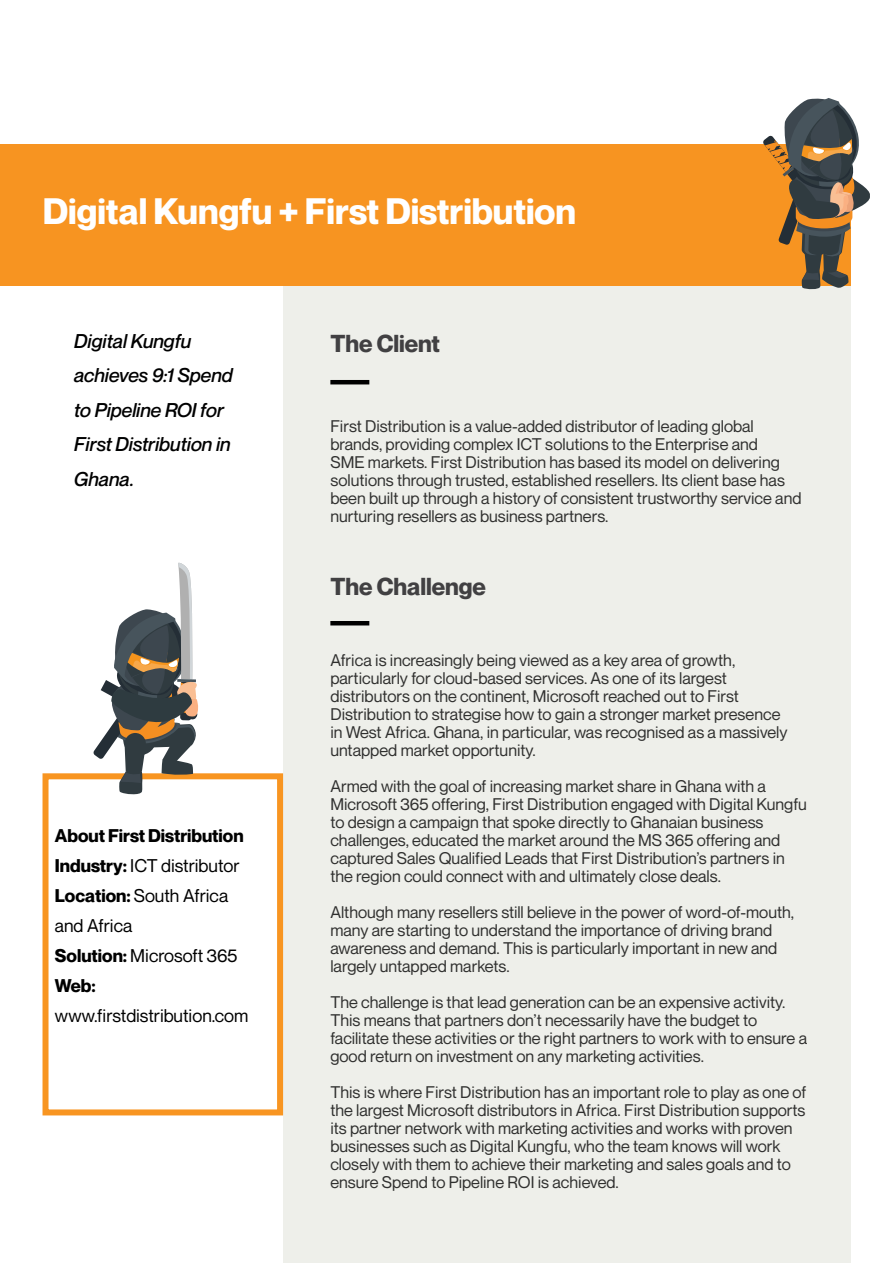
<style>
.page{position:relative;width:893px;height:1263px;background:#fff}
.page>*{position:absolute;margin:0;border:0;box-sizing:border-box;transform-origin:0 0}
.t1{font:700 36px "Neue Montreal";color:#fff}
.t2{font:700 24px "Neue Montreal";color:#414042}
.t3{font:italic 500 19.5px/34.5px "Neue Montreal";color:#000101}
.t4{font:700 18px/30px "Neue Montreal";color:#000}
.t5{font:18px "Neue Montreal";color:#000}
.t6{font:16.5px/18px "Neue Montreal";color:#000}
.s1{font-weight:400}
</style>
<div class="page">
<div style="left:283px;top:285px;width:567px;height:978px;background:#eeefea"></div>
<hr style="left:330px;top:380px;width:39px;height:4px;background:#000">
<hr style="left:330px;top:621px;width:39px;height:4px;background:#000">
<div style="left:43px;top:773px;width:240px;height:342px;background:#fff;border:6px solid #f89521"></div>
<svg style="left:93px;top:562px;width:107px;height:233px"></svg>
<div style="left:0;top:144px;width:850px;height:141px;background:#f79421"></div>
<svg style="left:763px;top:98px;width:107px;height:192px"></svg>
<h1 class="t1" style="left:43px;top:189px;width:535px">Digital Kungfu + First Distribution</h1>
<p class="t3" style="left:74px;top:324px;width:160px">Digital Kungfu achieves 9:1 Spend to Pipeline ROI for<br>First Distribution in<br>Ghana.</p>
<p class="t4" style="left:55px;top:821px;width:190px">About First Distribution<br>Industry: <span class="s1">ICT distributor<br></span>Location: <span class="s1">South Africa and Africa<br></span>Solution: <span class="s1">Microsoft 365<br></span>Web:</p>
<p class="t5" style="left:55px;top:1005px;width:195px">www.firstdistribution.com</p>
<h2 class="t2" style="left:330px;top:329px;width:111px">The Client</h2>
<p class="t6" style="left:330px;top:417px;width:473px">First Distribution is a value-added distributor of leading global brands, providing complex ICT solutions to the Enterprise and<br>SME markets. First Distribution has based its model on delivering solutions through trusted, established resellers. Its client base has been built up through a history of consistent trustworthy service and nurturing resellers as business partners.</p>
<h2 class="t2" style="left:330px;top:572px;width:157px">The Challenge</h2>
<p class="t6" style="left:330px;top:651px;width:459px">Africa is increasingly being viewed as a key area of growth, particularly for cloud-based services. As one of its largest distributors on the continent, Microsoft reached out to First Distribution to strategise how to gain a stronger market presence in West Africa. Ghana, in particular, was recognised as a massively untapped market opportunity.</p>
<p class="t6" style="left:330px;top:777px;width:478px">Armed with the goal of increasing market share in Ghana with a Microsoft 365 offering, First Distribution engaged with Digital Kungfu to design a campaign that spoke directly to Ghanaian business challenges, educated the market around the MS 365 offering and captured Sales Qualified Leads that First Distribution’s partners in the region could connect with and ultimately close deals.</p>
<p class="t6" style="left:330px;top:903px;width:465px">Although many resellers still believe in the power of word-of-mouth, many are starting to understand the importance of driving brand awareness and demand. This is particularly important in new and largely untapped markets.</p>
<p class="t6" style="left:330px;top:993px;width:478px">The challenge is that lead generation can be an expensive activity.<br>This means that partners don’t necessarily have the budget to facilitate these activities or the right partners to work with to ensure a good return on investment on any marketing activities.</p>
<p class="t6" style="left:330px;top:1083px;width:477px">This is where First Distribution has an important role to play as one of the largest Microsoft distributors in Africa. First Distribution supports its partner network with marketing activities and works with proven businesses such as Digital Kungfu, who the team knows will work closely with them to achieve their marketing and sales goals and to ensure Spend to Pipeline ROI is achieved.</p>
</div>
